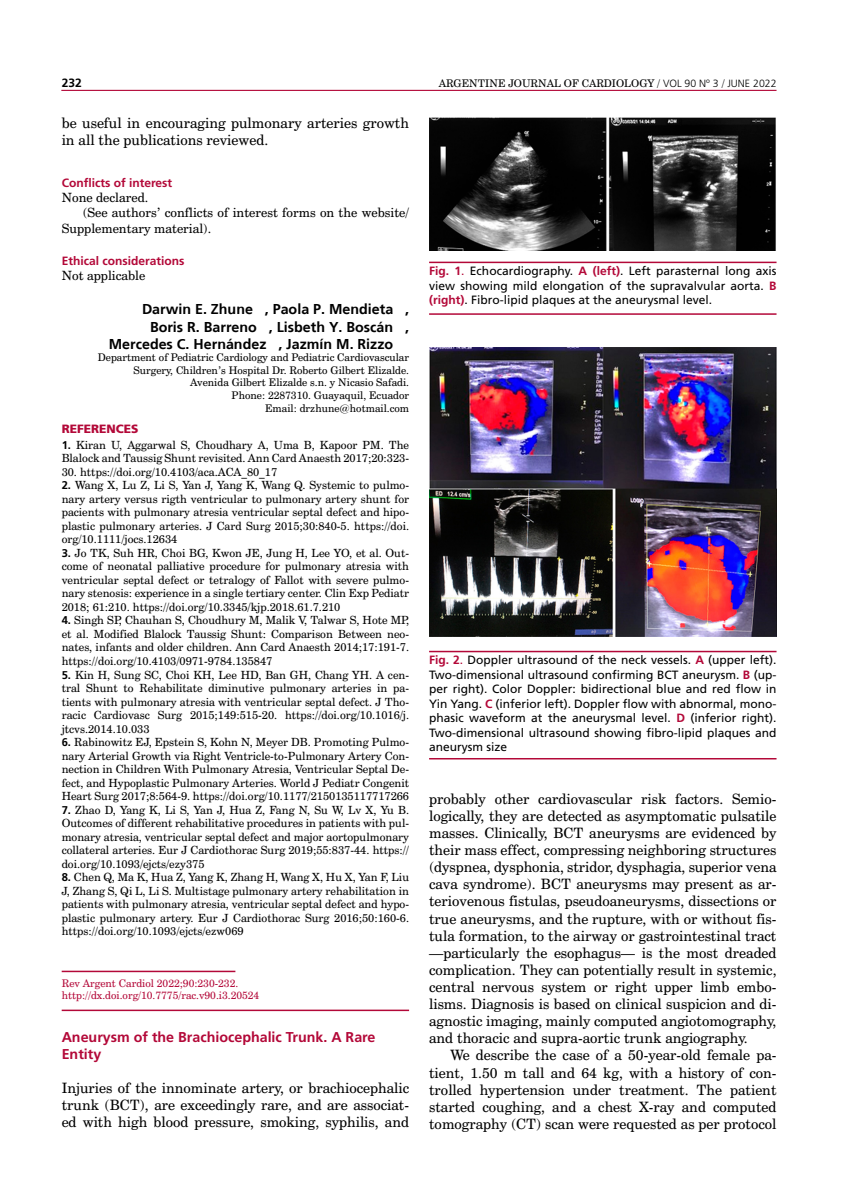
<style>
.page{position:relative;width:851px;height:1191px;background:#fff}
.page>*{position:absolute;margin:0;border:0;box-sizing:border-box;transform-origin:0 0}
.t1{font:14.25px/17.1px "Century Schoolbook BT";color:#000;text-align:justify}
.t2{font:700 14.25px/17.1px "Frutiger";color:#000;text-align:right}
.t3{font:700 14.25px/17.1px "Frutiger LT Std";color:#b30838}
.t4{font:12.75px "Century Schoolbook BT";color:#000}
.t5{font:12px/14.4px "Frutiger LT Std";color:#000;text-align:justify}
.t6{font:700 12px "Frutiger LT Std";color:#b30838}
.t7{font:900 12px "Frutiger LT Std";color:#b30838}
.t8{font:700 12px "Frutiger LT Std";color:#000}
.t9{font:11.25px/13.5px "Century Schoolbook BT";color:#000;text-align:justify}
.t10{font:10.5px/12.6px "Century Schoolbook BT";color:#000;text-align:right}
.t11{font:10.5px/12.6px "Century Schoolbook BT";color:#b30838}
.s1{font-family:"Frutiger LT Std";font-weight:300}
.s2{color:#fff}
.s3{font-family:"Frutiger LT Std";font-weight:700}
.s4{font-weight:700;color:#b30838}
.s5{color:#b30838}
</style>
<div class="page">
<hr style="left:61px;top:90px;width:715px;height:1px;background:#b30838">
<hr style="left:62px;top:1009px;width:347px;height:2px;background:#b30838">
<hr style="left:62px;top:970px;width:173px;height:2px;background:#b30838">
<img style="left:429px;top:118px;width:347px;height:132px">
<img style="left:429px;top:348px;width:347px;height:289px">
<hr style="left:429px;top:758px;width:347px;height:1px;background:#b30838">
<hr style="left:429px;top:313px;width:347px;height:2px;background:#b30838">
<hr style="left:429px;top:651px;width:347px;height:1px;background:#b30838">
<hr style="left:429px;top:262px;width:347px;height:1px;background:#b30838">
<p class="t8" style="left:62px;top:75px;width:22px">232</p>
<p class="t10" style="left:438px;top:77px;width:339px">ARGENTINE JOURNAL OF CARDIOLOGY / <span class="s1">VOL 90 Nº 3</span> / <span class="s1">JUNE 2022</span></p>
<p class="t1" style="left:62px;top:115px;width:349px">be useful in encouraging pulmonary arteries growth in all the publications reviewed.</p>
<p class="t6" style="left:62px;top:175px;width:112px">Conflicts of interest</p>
<p class="t4" style="left:62px;top:189px;width:88px">None declared.</p>
<p class="t4" style="left:83px;top:205px;width:327px">(See authors’ conflicts of interest forms on the website/</p>
<p class="t4" style="left:62px;top:220px;width:151px">Supplementary material).</p>
<p class="t6" style="left:62px;top:254px;width:124px">Ethical considerations</p>
<p class="t4" style="left:62px;top:268px;width:85px">Not applicable</p>
<p class="t2" style="left:109px;top:301px;width:302px">Darwin E. Zhune , Paola P. Mendieta ,<br>Boris R. Barreno , Lisbeth Y. Boscán ,<br>Mercedes C. Hernández , Jazmín M. Rizzo <span class="s2">1</span></p>
<p class="t10" style="left:98px;top:351px;width:313px">Department of Pediatric Cardiology and Pediatric Cardiovascular Surgery, Children’s Hospital Dr. Roberto Gilbert Elizalde.<br>Avenida Gilbert Elizalde s.n. y Nicasio Safadi.<br>Phone: 2287310. Guayaquil, Ecuador<br>Email: drzhune@hotmail.com</p>
<p class="t7" style="left:62px;top:422px;width:78px">REFERENCES</p>
<p class="t9" style="left:62px;top:438px;width:349px"><span class="s3">1.</span> Kiran U, Aggarwal S, Choudhary A, Uma B, Kapoor PM. The<br>Blalock and Taussig Shunt revisited. Ann Card Anaesth 2017;20:323-</p>
<p class="t9" style="left:62px;top:465px;width:217px">30. https://doi.org/10.4103/aca.ACA_80_17</p>
<p class="t9" style="left:62px;top:478px;width:349px"><span class="s3">2.</span> Wang X, Lu Z, Li S, Yan J, Yang K, Wang Q. Systemic to pulmo&shy;nary artery versus rigth ventricular to pulmonary artery shunt for pacients with pulmonary atresia ventricular septal defect and hipo&shy;plastic pulmonary arteries. J Card Surg 2015;30:840-5. https://doi. org/10.1111/jocs.12634</p>
<p class="t9" style="left:62px;top:546px;width:349px"><span class="s3">3.</span> Jo TK, Suh HR, Choi BG, Kwon JE, Jung H, Lee YO, et al. Out&shy;come of neonatal palliative procedure for pulmonary atresia with ventricular septal defect or tetralogy of Fallot with severe pulmo&shy;nary stenosis: experience in a single tertiary center. Clin Exp Pediatr 2018; 61:210. https://doi.org/10.3345/kjp.2018.61.7.210</p>
<p class="t9" style="left:62px;top:613px;width:349px"><span class="s3">4.</span> Singh SP, Chauhan S, Choudhury M, Malik V, Talwar S, Hote MP, et al. Modified Blalock Taussig Shunt: Comparison Between neo&shy;nates, infants and older children. Ann Card Anaesth 2014;17:191-7. https://doi.org/10.4103/0971-9784.135847</p>
<p class="t9" style="left:62px;top:667px;width:349px"><span class="s3">5.</span> Kin H, Sung SC, Choi KH, Lee HD, Ban GH, Chang YH. A cen&shy;tral Shunt to Rehabilitate diminutive pulmonary arteries in pa&shy;tients with pulmonary atresia with ventricular septal defect. J Tho&shy;racic Cardiovasc Surg 2015;149:515-20. https://doi.org/10.1016/j. jtcvs.2014.10.033</p>
<p class="t9" style="left:62px;top:735px;width:349px"><span class="s3">6.</span> Rabinowitz EJ, Epstein S, Kohn N, Meyer DB. Promoting Pulmo&shy;nary Arterial Growth via Right Ventricle-to-Pulmonary Artery Con&shy;nection in Children With Pulmonary Atresia, Ventricular Septal De&shy;fect, and Hypoplastic Pulmonary Arteries. World J Pediatr Congenit Heart Surg 2017;8:564-9. https://doi.org/10.1177/2150135117717266</p>
<p class="t9" style="left:62px;top:802px;width:349px"><span class="s3">7.</span> Zhao D, Yang K, Li S, Yan J, Hua Z, Fang N, Su W, Lv X, Yu B.<br>Outcomes of different rehabilitative procedures in patients with pul&shy;monary atresia, ventricular septal defect and major aortopulmonary collateral arteries. Eur J Cardiothorac Surg 2019;55:837-44. https:// doi.org/10.1093/ejcts/ezy375</p>
<p class="t9" style="left:62px;top:870px;width:349px"><span class="s3">8.</span> Chen Q, Ma K, Hua Z, Yang K, Zhang H, Wang X, Hu X, Yan F, Liu J, Zhang S, Qi L, Li S. Multistage pulmonary artery rehabilitation in patients with pulmonary atresia, ventricular septal defect and hypo&shy;plastic pulmonary artery. Eur J Cardiothorac Surg 2016;50:160-6. https://doi.org/10.1093/ejcts/ezw069</p>
<p class="t11" style="left:62px;top:976px;width:199px">Rev Argent Cardiol 2022;90:230-232. http://dx.doi.org/10.7775/rac.v90.i3.20524</p>
<p class="t3" style="left:62px;top:1028px;width:315px">Aneurysm of the Brachiocephalic Trunk. A Rare<br>Entity</p>
<p class="t1" style="left:62px;top:1079px;width:349px">Injuries of the innominate artery, or brachiocephalic trunk (BCT), are exceedingly rare, and are associat&shy;ed with high blood pressure, smoking, syphilis, and</p>
<p class="t5" style="left:429px;top:264px;width:349px"><span class="s4">Fig. 1</span><span class="s5">.</span> Echocardiography. <span class="s4">A (left)</span>. Left parasternal long axis view showing mild elongation of the supravalvular aorta. <span class="s4">B (right)</span>. Fibro-lipid plaques at the aneurysmal level.</p>
<p class="t5" style="left:429px;top:653px;width:349px"><span class="s4">Fig. 2</span><span class="s5">.</span> Doppler ultrasound of the neck vessels. <span class="s4">A</span> (upper left).<br>Two-dimensional ultrasound confirming BCT aneurysm. <span class="s4">B</span> (up&shy;per right). Color Doppler: bidirectional blue and red flow in Yin Yang. <span class="s4">C</span> (inferior left). Doppler flow with abnormal, mono&shy;phasic waveform at the aneurysmal level. <span class="s4">D</span> (inferior right).<br>Two-dimensional ultrasound showing fibro-lipid plaques and aneurysm size</p>
<p class="t1" style="left:429px;top:790px;width:349px">probably other cardiovascular risk factors. Semio&shy;logically, they are detected as asymptomatic pulsatile masses. Clinically, BCT aneurysms are evidenced by their mass effect, compressing neighboring structures (dyspnea, dysphonia, stridor, dysphagia, superior vena cava syndrome). BCT aneurysms may present as ar&shy;teriovenous fistulas, pseudoaneurysms, dissections or true aneurysms, and the rupture, with or without fis&shy;tula formation, to the airway or gastrointestinal tract —particularly the esophagus— is the most dreaded complication. They can potentially result in systemic, central nervous system or right upper limb embo&shy;lisms. Diagnosis is based on clinical suspicion and di&shy;agnostic imaging, mainly computed angiotomography, and thoracic and supra-aortic trunk angiography.</p>
<p class="t1" style="left:429px;top:1046px;width:349px;text-indent:21px">We describe the case of a 50-year-old female pa&shy;tient, 1.50 m tall and 64 kg, with a history of con&shy;trolled hypertension under treatment. The patient started coughing, and a chest X-ray and computed tomography (CT) scan were requested as per protocol</p>
</div>
